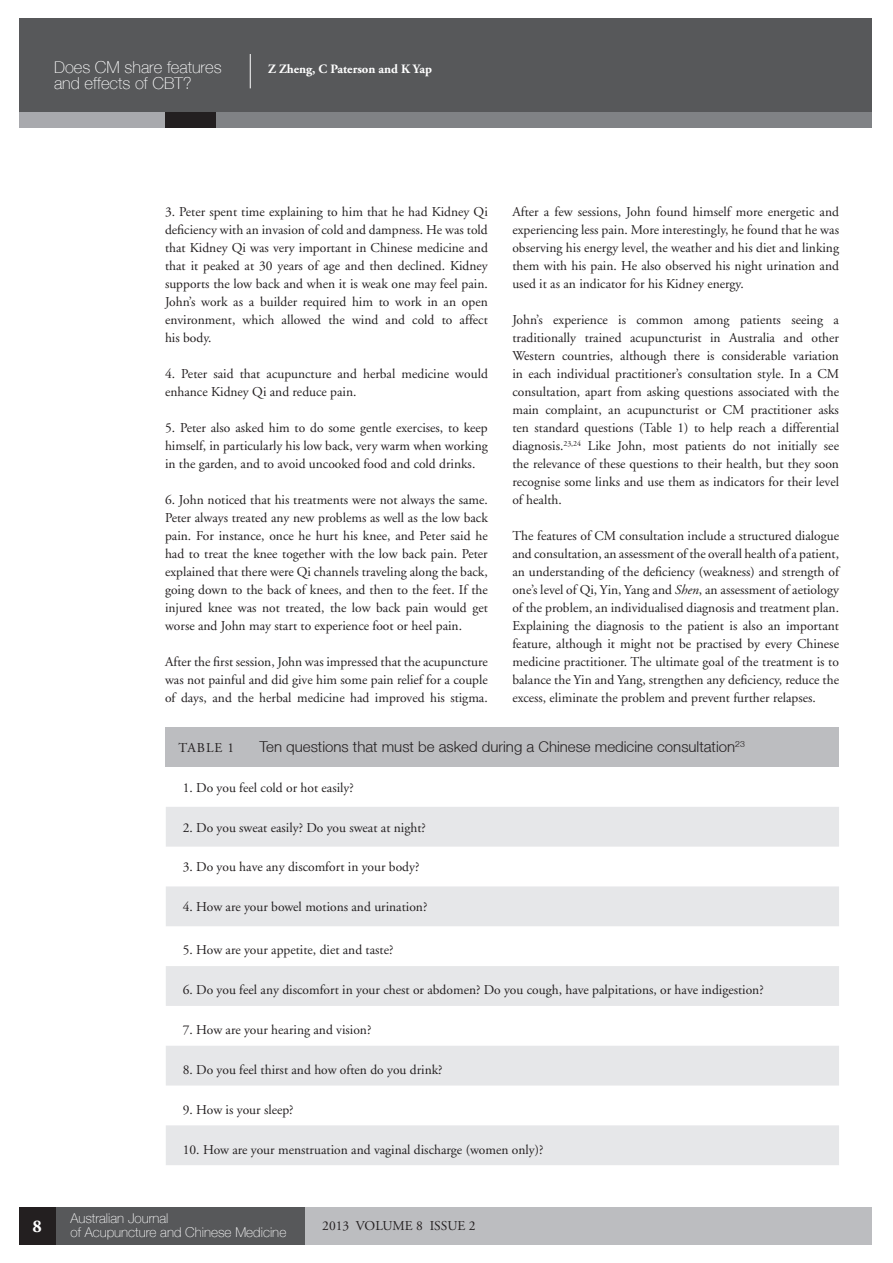
<style>
.page{position:relative;width:893px;height:1263px;background:#fff}
.page>*{position:absolute;margin:0;border:0;box-sizing:border-box;transform-origin:0 0}
.t1{font:700 18px "Adobe Garamond Pro";color:#fff}
.article_title_header{font:100 16.5px "Helvetica Neue";color:#fff}
.table_header{font:300 15px "Helvetica Neue";color:#231f20}
.article_body{font:13.5px/18px "Adobe Garamond";color:#231f20;text-align:justify}
.table_body{font:13.5px "Adobe Garamond";color:#231f20}
.footer_-_title{font:100 13.5px "Helvetica Neue";color:#fff}
.footer_-_volume__iss{font:13.5px "Adobe Garamond Pro";color:#231f20}
.table_header-2{font:13.5px "Adobe Garamond Pro";letter-spacing:.07em;color:#231f20}
.article_title_header-2{font:700 12.75px "Adobe Garamond Pro";color:#fff}
.s1{font-style:italic}
</style>
<div class="page">
<div style="left:19px;top:18px;width:853px;height:103px;background:#57585a"></div>
<div style="left:19px;top:113px;width:852px;height:15px;background:#a8a9ad"></div>
<div style="left:165px;top:113px;width:706px;height:15px;background:#231f20"></div>
<div style="left:216px;top:113px;width:656px;height:15px;background:#808285"></div>
<div style="left:19px;top:1207px;width:853px;height:37px;background:#bcbdc0"></div>
<div style="left:55px;top:1207px;width:250px;height:37px;background:#57585a"></div>
<div style="left:19px;top:1207px;width:37px;height:37px;background:#231f20"></div>
<hr style="left:250px;top:54px;width:1px;height:34px;background:#fff">
<div style="left:166px;top:727px;width:673px;height:40px;background:#bcbdc0"></div>
<svg style="left:166px;top:807px;width:673px;height:358px;fill:#e6e7e9"></svg>
<p class="article_title_header" style="left:54px;top:58px;width:169px">Does CM share features</p>
<p class="article_title_header-2" style="left:268px;top:61px;width:165px">Z Zheng, C Paterson and K Yap</p>
<p class="article_title_header" style="left:54px;top:74px;width:139px">and effects of CBT?</p>
<p class="t1" style="left:33px;top:1216px;width:11px">8</p>
<p class="article_body" style="left:165px;top:203px;width:324px">3. Peter spent time explaining to him that he had Kidney Qi deficiency with an invasion of cold and dampness. He was told that Kidney Qi was very important in Chinese medicine and that it peaked at 30 years of age and then declined. Kidney supports the low back and when it is weak one may feel pain.<br>John’s work as a builder required him to work in an open environment, which allowed the wind and cold to affect his body.</p>
<p class="article_body" style="left:165px;top:365px;width:324px">4. Peter said that acupuncture and herbal medicine would enhance Kidney Qi and reduce pain.</p>
<p class="article_body" style="left:165px;top:419px;width:324px">5. Peter also asked him to do some gentle exercises, to keep himself, in particularly his low back, very warm when working in the garden, and to avoid uncooked food and cold drinks.</p>
<p class="article_body" style="left:165px;top:491px;width:324px">6. John noticed that his treatments were not always the same.<br>Peter always treated any new problems as well as the low back pain. For instance, once he hurt his knee, and Peter said he had to treat the knee together with the low back pain. Peter explained that there were Qi channels traveling along the back, going down to the back of knees, and then to the feet. If the injured knee was not treated, the low back pain would get worse and John may start to experience foot or heel pain.</p>
<p class="article_body" style="left:165px;top:653px;width:324px">After the first session, John was impressed that the acupuncture was not painful and did give him some pain relief for a couple of days, and the herbal medicine had improved his stigma.</p>
<p class="table_header-2" style="left:179px;top:740px;width:57px">TABLE 1</p>
<p class="table_header" style="left:260px;top:738px;width:487px">Ten questions that must be asked during a Chinese medicine consultation<sup>23</sup></p>
<p class="table_body" style="left:183px;top:780px;width:173px">1. Do you feel cold or hot easily?</p>
<p class="table_body" style="left:183px;top:820px;width:245px">2. Do you sweat easily? Do you sweat at night?</p>
<p class="table_body" style="left:183px;top:860px;width:238px">3. Do you have any discomfort in your body?</p>
<p class="table_body" style="left:183px;top:900px;width:246px">4. How are your bowel motions and urination?</p>
<p class="table_body" style="left:183px;top:943px;width:212px">5. How are your appetite, diet and taste?</p>
<p class="table_body" style="left:183px;top:983px;width:582px">6. Do you feel any discomfort in your chest or abdomen? Do you cough, have palpitations, or have indigestion?</p>
<p class="table_body" style="left:183px;top:1022px;width:190px">7. How are your hearing and vision?</p>
<p class="table_body" style="left:183px;top:1062px;width:261px">8. Do you feel thirst and how often do you drink?</p>
<p class="table_body" style="left:183px;top:1102px;width:112px">9. How is your sleep?</p>
<p class="table_body" style="left:183px;top:1142px;width:362px">10. How are your menstruation and vaginal discharge (women only)?</p>
<p class="article_body" style="left:512px;top:203px;width:328px">After a few sessions, John found himself more energetic and experiencing less pain. More interestingly, he found that he was observing his energy level, the weather and his diet and linking them with his pain. He also observed his night urination and used it as an indicator for his Kidney energy.</p>
<p class="article_body" style="left:512px;top:311px;width:328px">John’s experience is common among patients seeing a traditionally trained acupuncturist in Australia and other Western countries, although there is considerable variation in each individual practitioner’s consultation style. In a CM consultation, apart from asking questions associated with the main complaint, an acupuncturist or CM practitioner asks ten standard questions (Table 1) to help reach a differential diagnosis.<sup>23,24</sup> Like John, most patients do not initially see the relevance of these questions to their health, but they soon recognise some links and use them as indicators for their level of health.</p>
<p class="article_body" style="left:512px;top:527px;width:328px">The features of CM consultation include a structured dialogue and consultation, an assessment of the overall health of a patient, an understanding of the deficiency (weakness) and strength of one’s level of Qi, Yin, Yang and <span class="s1">Shen</span>, an assessment of aetiology of the problem, an individualised diagnosis and treatment plan.<br>Explaining the diagnosis to the patient is also an important feature, although it might not be practised by every Chinese medicine practitioner. The ultimate goal of the treatment is to balance the Yin and Yang, strengthen any deficiency, reduce the excess, eliminate the problem and prevent further relapses.</p>
<p class="footer_-_title" style="left:70px;top:1211px;width:100px">Australian Journal</p>
<p class="footer_-_title" style="left:70px;top:1224px;width:217px">of Acupuncture and Chinese Medicine</p>
<p class="footer_-_volume__iss" style="left:322px;top:1217px;width:155px">2013 VOLUME 8 ISSUE 2</p>
</div>
